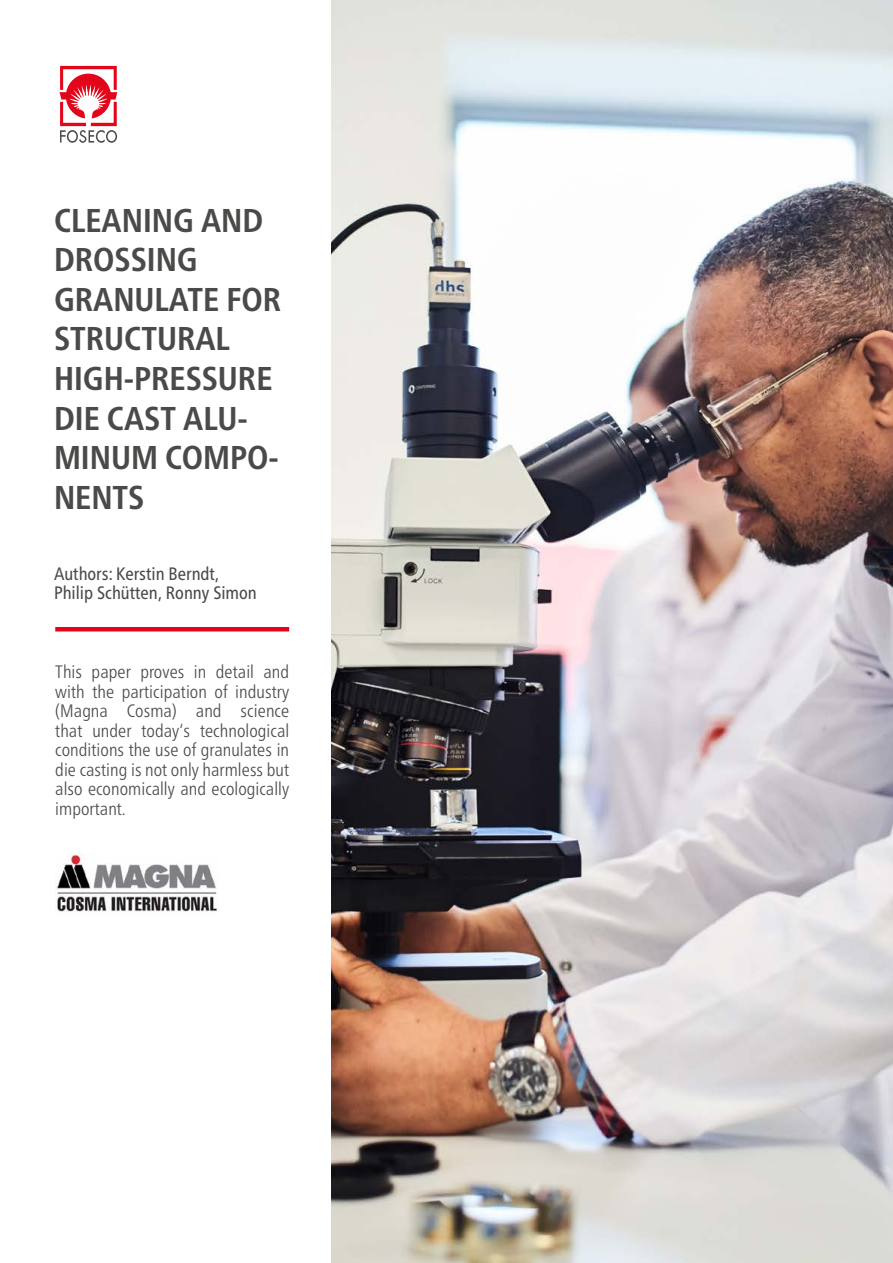
<style>
.page{position:relative;width:893px;height:1263px;background:#fff}
.page>*{position:absolute;margin:0;border:0;box-sizing:border-box;transform-origin:0 0}
.t1{font:700 condensed 33px/39.6px "Frutiger Neue LTW1 G";color:#4a4a49}
.t2{font:300 condensed 18px/19.5px "Frutiger Neue LTW1 G";letter-spacing:.005em;color:#4a4a49;text-align:justify}
.t3{font:condensed 18px/18.8px "Frutiger Neue LTW1 G";color:#4a4a49}
</style>
<div class="page">
<img style="left:332px;top:0;width:561px;height:1263px">
<hr style="left:55px;top:627px;width:234px;height:4px;background:#e3051a">
<svg style="left:60px;top:66px;width:57px;height:77px"></svg>
<img style="left:56px;top:854px;width:161px;height:58px">
<h1 class="t1" style="left:54px;top:200px;width:229px">CLEANING AND<br>DROSSING<br>GRANULATE FOR<br>STRUCTURAL<br>HIGH-PRESSURE<br>DIE CAST ALU-<br>MINUM COMPO-<br>NENTS</h1>
<p class="t3" style="left:54px;top:565px;width:204px">Authors: Kerstin Berndt,<br>Philip Schütten, Ronny Simon</p>
<p class="t2" style="left:55px;top:662px;width:235px">This paper proves in detail and with the participation of industry (Magna Cosma) and science that under today‘s technological conditions the use of granulates in die casting is not only harmless but also economically and ecologically important.</p>
</div>
